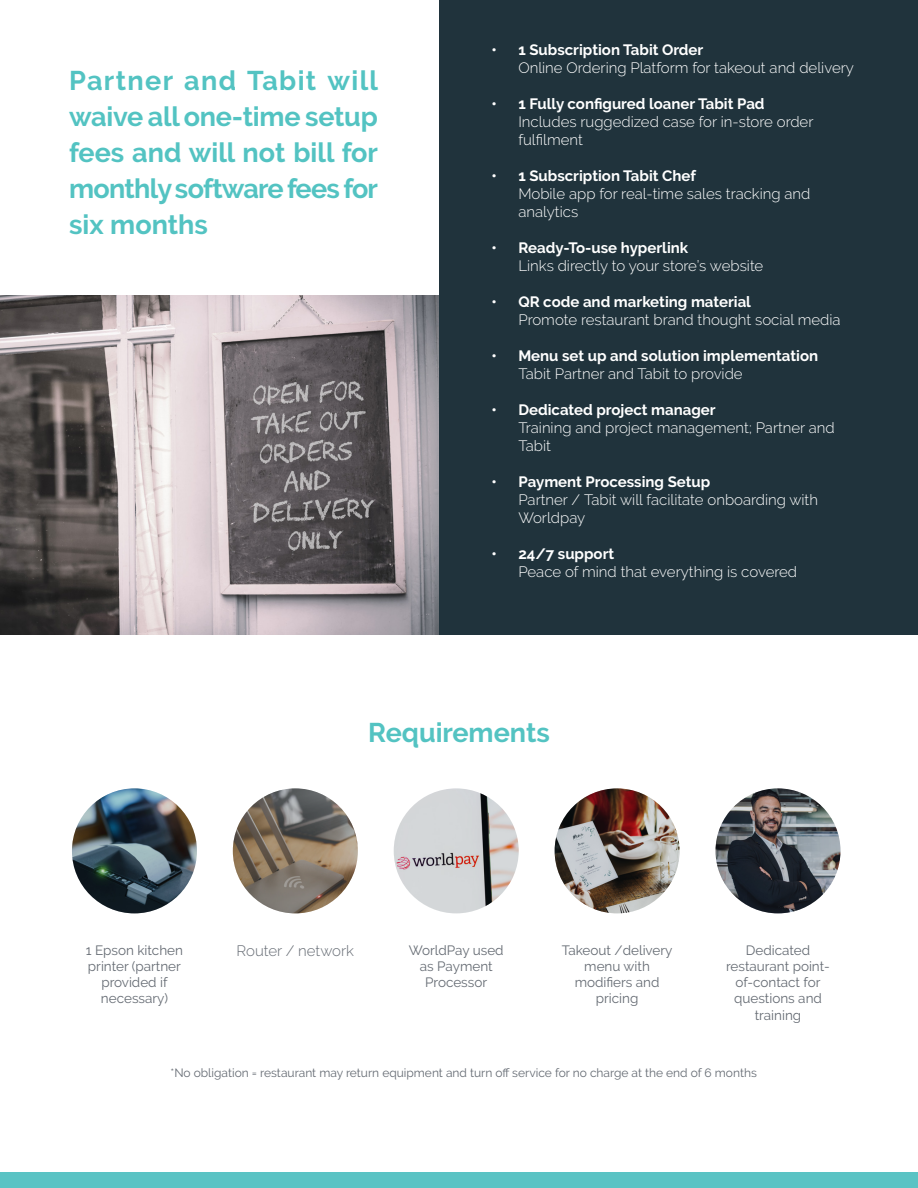
<style>
.page{position:relative;width:918px;height:1188px;background:#fff}
.page>*{position:absolute;margin:0;border:0;box-sizing:border-box;transform-origin:0 0}
.t1{font:700 27px/36px "Raleway";color:#53c3c2;text-align:justify}
.t2{font:300 15px/18px "Raleway";color:#fff}
.t3{font:700 15px "Raleway";color:#fff}
.t4{font:300 15px "Raleway";color:#656b73}
.t5{font:13.5px/16.2px "Raleway";color:#656b73;text-align:center}
.t6{font:12px "Raleway";color:#656b73}
</style>
<div class="page">
<img style="left:0;top:296px;width:440px;height:338px">
<div style="left:440px;top:0;width:478px;height:634px;background:#20333c"></div>
<div style="left:0;top:1172px;width:918px;height:16px;background:#5ac3c4"></div>
<svg style="left:394px;top:788px;width:125px;height:125px;background:#c5c4c5"></svg>
<img style="left:555px;top:788px;width:125px;height:125px;border-radius:50%">
<svg style="left:233px;top:788px;width:125px;height:125px;background:#7d7265"></svg>
<img style="left:72px;top:788px;width:125px;height:125px;border-radius:50%">
<svg style="left:715px;top:788px;width:126px;height:125px;background:#51555a"></svg>
<p class="t1" style="left:69px;top:63px;width:311px">Partner and Tabit will waive allone-time setup fees and will not bill for monthlysoftware fees for six months</p>
<p class="t3" style="left:491px;top:41px;width:7px">•</p>
<p class="t3" style="left:491px;top:95px;width:7px">•</p>
<p class="t3" style="left:491px;top:167px;width:7px">•</p>
<p class="t3" style="left:491px;top:239px;width:7px">•</p>
<p class="t3" style="left:491px;top:293px;width:7px">•</p>
<p class="t3" style="left:491px;top:347px;width:7px">•</p>
<p class="t3" style="left:491px;top:401px;width:7px">•</p>
<p class="t3" style="left:491px;top:473px;width:7px">•</p>
<p class="t3" style="left:491px;top:545px;width:7px">•</p>
<p class="t3" style="left:518px;top:41px;width:187px">1 Subscription Tabit Order</p>
<p class="t2" style="left:518px;top:59px;width:337px">Online Ordering Platform for takeout and delivery</p>
<p class="t3" style="left:518px;top:95px;width:248px">1 Fully configured loaner Tabit Pad</p>
<p class="t2" style="left:518px;top:113px;width:297px">Includes ruggedized case for in-store order fulfilment</p>
<p class="t3" style="left:518px;top:167px;width:179px">1 Subscription Tabit Chef</p>
<p class="t2" style="left:518px;top:185px;width:294px">Mobile app for real-time sales tracking and analytics</p>
<p class="t3" style="left:518px;top:239px;width:171px">Ready-To-use hyperlink</p>
<p class="t2" style="left:518px;top:257px;width:246px">Links directly to your stores’ website</p>
<p class="t3" style="left:518px;top:293px;width:234px">QR code and marketing material</p>
<p class="t2" style="left:518px;top:311px;width:324px">Promote restaurant brand thought social media</p>
<p class="t3" style="left:518px;top:347px;width:301px">Menu set up and solution implementation</p>
<p class="t2" style="left:518px;top:365px;width:226px">Tabit Partner and Tabit to provide</p>
<p class="t3" style="left:518px;top:401px;width:199px">Dedicated project manager</p>
<p class="t2" style="left:518px;top:419px;width:318px">Training and project management; Partner and<br>Tabit</p>
<p class="t3" style="left:518px;top:473px;width:194px">Payment Processing Setup</p>
<p class="t2" style="left:518px;top:491px;width:301px">Partner / Tabit will facilitate onboarding with<br>Worldpay</p>
<p class="t3" style="left:518px;top:545px;width:97px">24/7 support</p>
<p class="t2" style="left:518px;top:563px;width:280px">Peace of mind that everything is covered</p>
<p class="t1" style="left:368px;top:715px;width:183px">Requirements</p>
<p class="t5" style="left:86px;top:942px;width:99px">1 Epson kitchen printer (partner provided if necessary(</p>
<p class="t4" style="left:237px;top:942px;width:119px">Router / network</p>
<p class="t5" style="left:409px;top:942px;width:96px">WorldPay used</p>
<p class="t5" style="left:420px;top:958px;width:74px">as Payment<br>Processor</p>
<p class="t5" style="left:562px;top:942px;width:112px">Takeout /delivery menu with modifiers and pricing</p>
<p class="t5" style="left:746px;top:942px;width:66px">Dedicated</p>
<p class="t5" style="left:726px;top:958px;width:105px">restaurant point-</p>
<p class="t5" style="left:734px;top:990px;width:89px">questions and training</p>
<p class="t5" style="left:736px;top:974px;width:86px">of-contact for</p>
<p class="t6" style="left:171px;top:1066px;width:588px">*No obligation = restaurant may return equipment and turn off service for no charge at the end of 6 months</p>
</div>
